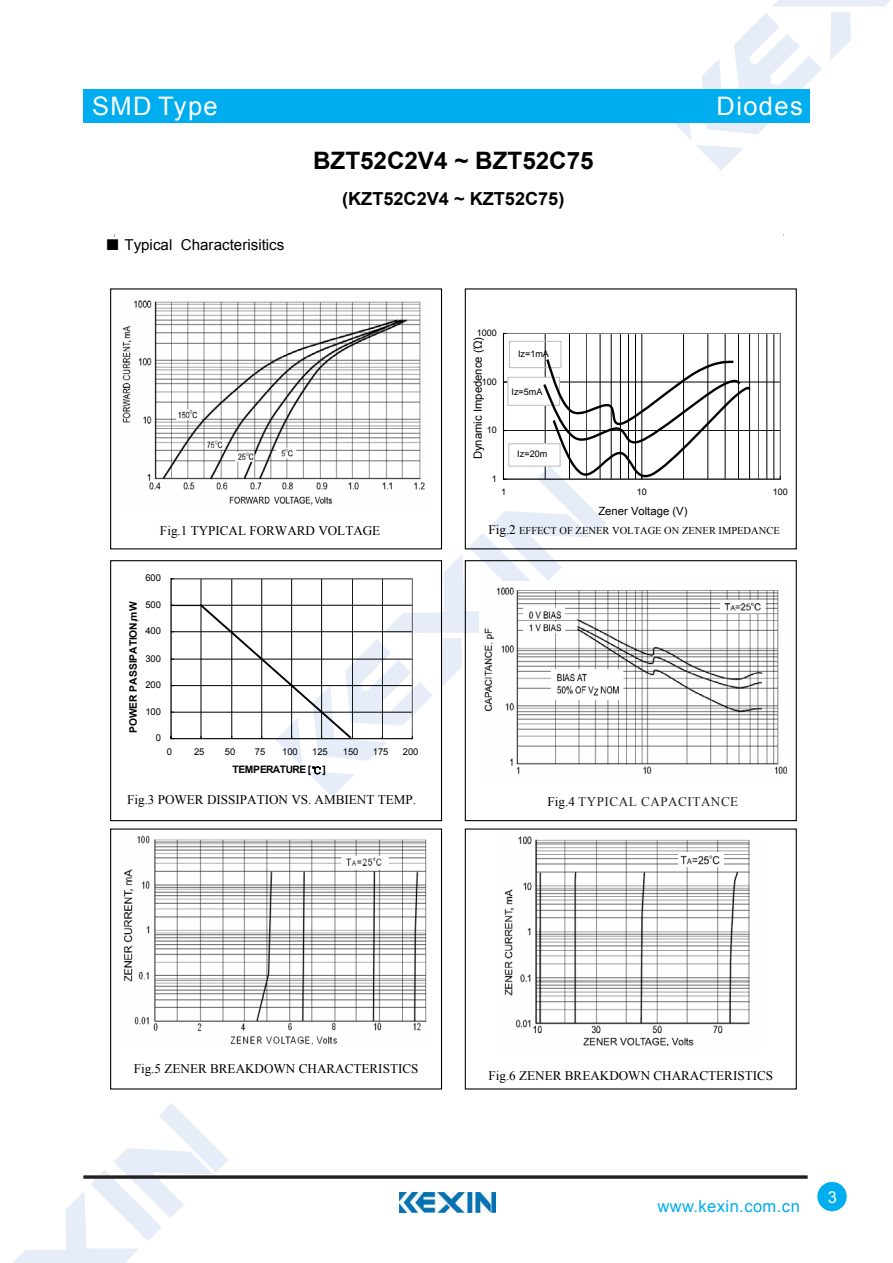
<style>
.page{position:relative;width:893px;height:1263px;background:#fff}
.page>*{position:absolute;margin:0;border:0;box-sizing:border-box;transform-origin:0 0}
.t1{font:25.5px "Arial";letter-spacing:.055em;color:#fff}
.t2{font:700 24px "Arial";color:#000}
.t3{font:700 18px "Arial";color:#000}
.t4{font:16.5px "Arial";letter-spacing:.025em;color:#00adef}
.t5{font:16.5px "Arial";color:#fff}
.t6{font:15px "Arial";color:#000}
.t7{font:13.2px "Times New Roman";color:#000}
.t8{font:13.2px "Times New Roman";letter-spacing:.04em;color:#221f1f}
.t9{font:11.25px "Arial";color:#000}
.t10{font:10.5px "Times New Roman";color:#000}
.t11{font:700 10.2px "Arial";letter-spacing:.005em;color:#000}
.t12{font:700 10.2px "Arial";letter-spacing:-.05em;color:#000}
.t13{font:9.45px "Arial";letter-spacing:-.015em;color:#000}
.t14{font:9px "Arial";color:#000}
.s1{font-family:"Sim Sun"}
.s2{font-size:13.2px}
.s3{font-family:"Sim Sun";font-weight:400}
.s4{color:#000}
</style>
<div class="page">
<svg style="left:674px;top:0;width:217px;height:170px"></svg>
<svg style="left:13px;top:1103px;width:215px;height:160px"></svg>
<div style="left:83px;top:89px;width:726px;height:34px;background:#00adef"></div>
<svg style="left:83px;top:1175px;width:725px;height:4px;background:#433f40"></svg>
<div style="left:817px;top:1182px;width:30px;height:29px;background:#00adef;border-radius:50%"></div>
<img style="left:400px;top:1193px;width:95px;height:20px">
<img style="left:122px;top:300px;width:299px;height:190px">
<img style="left:754px;top:590px;width:33px;height:184px">
<div style="left:110px;top:829px;width:332px;height:261px;border:1px solid #000"></div>
<img style="left:123px;top:835px;width:304px;height:210px">
<div style="left:465px;top:829px;width:332px;height:261px;border:1px solid #000"></div>
<img style="left:504px;top:836px;width:246px;height:210px">
<img style="left:678px;top:852px;width:45px;height:15px">
<hr style="left:503px;top:431px;width:277px;height:1px;background:#000">
<hr style="left:503px;top:382px;width:277px;height:1px;background:#000">
<hr style="left:759px;top:333px;width:1px;height:146px;background:#000">
<hr style="left:767px;top:333px;width:1px;height:146px;background:#000">
<hr style="left:774px;top:333px;width:1px;height:146px;background:#000">
<hr style="left:503px;top:479px;width:277px;height:1px;background:#000">
<svg style="left:171px;top:333px;width:583px;height:464px"></svg>
<h1 class="t1" style="left:92px;top:89px;width:127px">SMD Type</h1>
<p class="t6" style="left:105px;top:235px;width:181px"><span class="s1">■</span> Typical Characterisitics</p>
<h2 class="t2" style="left:313px;top:145px;width:282px">BZT52C2V4 ~ BZT52C75</h2>
<h3 class="t3" style="left:342px;top:187px;width:224px">(KZT52C2V4 ~ KZT52C75)</h3>
<p class="t14" style="left:477px;top:327px;width:22px">1000</p>
<p class="t9" style="left:470px;top:459px;width:124px;rotate:-90deg">Dynamic Impedence (Ώ)</p>
<p class="t14" style="left:482px;top:376px;width:17px">100</p>
<p class="t14" style="left:487px;top:424px;width:12px">10</p>
<p class="t14" style="left:492px;top:473px;width:7px">1</p>
<p class="t14" style="left:518px;top:348px;width:32px">Iz=1mA</p>
<p class="t14" style="left:511px;top:386px;width:32px">Iz=5mA</p>
<p class="t14" style="left:517px;top:448px;width:31px">Iz=20m</p>
<h1 class="t1" style="left:717px;top:89px;width:88px">Diodes</h1>
<p class="t14" style="left:501px;top:486px;width:7px">1</p>
<p class="t14" style="left:637px;top:486px;width:12px">10</p>
<p class="t14" style="left:773px;top:486px;width:17px">100</p>
<p class="t9" style="left:598px;top:503px;width:91px">Zener Voltage (V)</p>
<p class="t7" style="left:160px;top:522px;width:222px">Fig.1 TYPICAL FORWARD VOLTAGE</p>
<p class="t10" style="left:488px;top:524px;width:293px"><span class="s2">Fig.2</span> EFFECT OF ZENER VOLTAGE ON ZENER IMPEDANCE</p>
<p class="t13" style="left:145px;top:572px;width:17px">600</p>
<p class="t13" style="left:145px;top:598px;width:17px">500</p>
<p class="t11" style="left:127px;top:733px;width:133px;rotate:-90deg">POWER PASSIPATION,mW</p>
<p class="t13" style="left:145px;top:625px;width:17px">400</p>
<p class="t13" style="left:145px;top:652px;width:17px">300</p>
<p class="t13" style="left:145px;top:679px;width:17px">200</p>
<p class="t13" style="left:145px;top:705px;width:17px">100</p>
<p class="t13" style="left:156px;top:732px;width:7px">0</p>
<p class="t13" style="left:167px;top:745px;width:7px">0</p>
<p class="t13" style="left:194px;top:745px;width:12px">25</p>
<p class="t13" style="left:225px;top:745px;width:12px">50</p>
<p class="t13" style="left:255px;top:745px;width:12px">75</p>
<p class="t13" style="left:282px;top:745px;width:17px">100</p>
<p class="t13" style="left:312px;top:745px;width:17px">125</p>
<p class="t13" style="left:343px;top:745px;width:17px">150</p>
<p class="t13" style="left:373px;top:745px;width:17px">175</p>
<p class="t13" style="left:403px;top:745px;width:17px">200</p>
<p class="t12" style="left:233px;top:763px;width:95px">TEMPERATURE [<span class="s3">℃</span>]</p>
<p class="t7" style="left:127px;top:791px;width:290px">Fig.3 POWER DISSIPATION VS. AMBIENT TEMP.</p>
<p class="t8" style="left:547px;top:792px;width:192px"><span class="s4">Fig.4</span> TYPICAL CAPACITANCE</p>
<p class="t7" style="left:134px;top:1060px;width:286px">Fig.5 ZENER BREAKDOWN CHARACTERISTICS</p>
<p class="t7" style="left:488px;top:1067px;width:286px">Fig.6 ZENER BREAKDOWN CHARACTERISTICS</p>
<p class="t4" style="left:657px;top:1196px;width:144px">www.kexin.com.cn</p>
<p class="t5" style="left:828px;top:1186px;width:11px">3</p>
</div>
